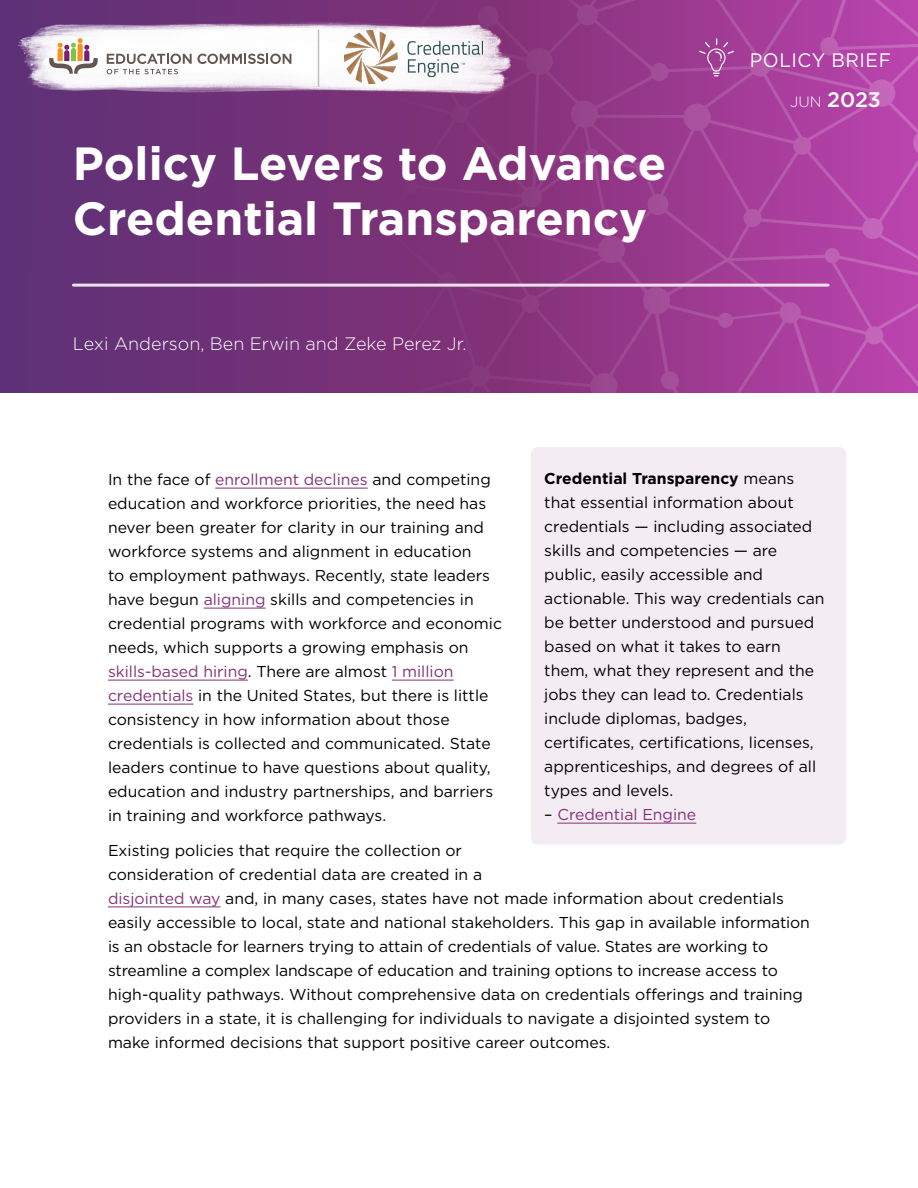
<style>
.page{position:relative;width:918px;height:1188px;background:#fff}
.page>*{position:absolute;margin:0;border:0;box-sizing:border-box;transform-origin:0 0}
.t1{font:700 46.5px/55.8px "Gotham";color:#fff}
.t2{font:500 21px "Gotham";color:#fff}
.t3{font:19.5px "Gotham";letter-spacing:.03em;color:#fff;scale:.96 1}
.t4{font:300 18px "Gotham";color:#fff}
.t5{font:15.75px/24px "Gotham";color:#000}
.t6{font:15.75px "Gotham";color:#833177}
.s1{font-weight:300;font-size:15px}
.s2{font-weight:700}
.s3{color:#000}
.s4{color:#833177}
</style>
<div class="page">
<img style="left:0;top:0;width:918px;height:392px">
<img style="left:9px;top:13px;width:526px;height:89px">
<svg style="left:49px;top:38px;width:49px;height:36px"></svg>
<svg style="left:107px;top:54px;width:184px;height:20px"></svg>
<img style="left:345px;top:31px;width:137px;height:53px">
<hr style="left:318px;top:30px;width:1px;height:56px;background:#574f48">
<hr style="left:73px;top:284px;width:755px;height:3px;background:#ece0eb">
<svg style="left:699px;top:38px;width:35px;height:38px"></svg>
<hr style="left:215px;top:488px;width:153px;height:1px;background:#833177">
<hr style="left:204px;top:608px;width:62px;height:1px;background:#833177">
<hr style="left:108px;top:680px;width:140px;height:1px;background:#833177">
<hr style="left:392px;top:680px;width:62px;height:1px;background:#833177">
<hr style="left:108px;top:704px;width:85px;height:1px;background:#833177">
<hr style="left:108px;top:907px;width:113px;height:1px;background:#833177">
<div style="left:531px;top:447px;width:315px;height:398px;background:#f4ecf3;border-radius:7px"></div>
<hr style="left:557px;top:823px;width:139px;height:1px;background:#833177">
<h1 class="t1" style="left:73px;top:135px;width:595px">Policy Levers to Advance<br>Credential Transparency</h1>
<p class="t4" style="left:73px;top:332px;width:395px">Lexi Anderson, Ben Erwin and Zeke Perez Jr.</p>
<p class="t3" style="left:750px;top:48px;width:149px">POLICY BRIEF</p>
<h2 class="t2" style="left:790px;top:86px;width:92px"><span class="s1">JUN</span> 2023</h2>
<p class="t5" style="left:544px;top:466px;width:282px"><span class="s2">Credential Transparency</span> means that essential information about credentials — including associated skills and competencies — are public, easily accessible and actionable. This way credentials can be better understood and pursued based on what it takes to earn them, what they represent and the jobs they can lead to. Credentials include diplomas, badges, certificates, certifications, licenses, apprenticeships, and degrees of all types and levels.</p>
<p class="t6" style="left:544px;top:805px;width:153px"><span class="s3">–</span> Credential Engine</p>
<p class="t5" style="left:108px;top:467px;width:396px">In the face of <span class="s4">enrollment declines</span> and competing education and workforce priorities, the need has never been greater for clarity in our training and workforce systems and alignment in education<br>to employment pathways. Recently, state leaders have begun <span class="s4">aligning</span> skills and competencies in credential programs with workforce and economic needs, which supports a growing emphasis on <span class="s4">skills-based hiring</span>. There are almost <span class="s4">1 million credentials</span> in the United States, but there is little consistency in how information about those credentials is collected and communicated. State leaders continue to have questions about quality, education and industry partnerships, and barriers in training and workforce pathways.</p>
<p class="t5" style="left:108px;top:838px;width:703px">Existing policies that require the collection or<br>consideration of credential data are created in a<br><span class="s4">disjointed way</span> and, in many cases, states have not made information about credentials easily accessible to local, state and national stakeholders. This gap in available information is an obstacle for learners trying to attain of credentials of value. States are working to streamline a complex landscape of education and training options to increase access to high-quality pathways. Without comprehensive data on credentials offerings and training providers in a state, it is challenging for individuals to navigate a disjointed system to make informed decisions that support positive career outcomes.</p>
</div>
